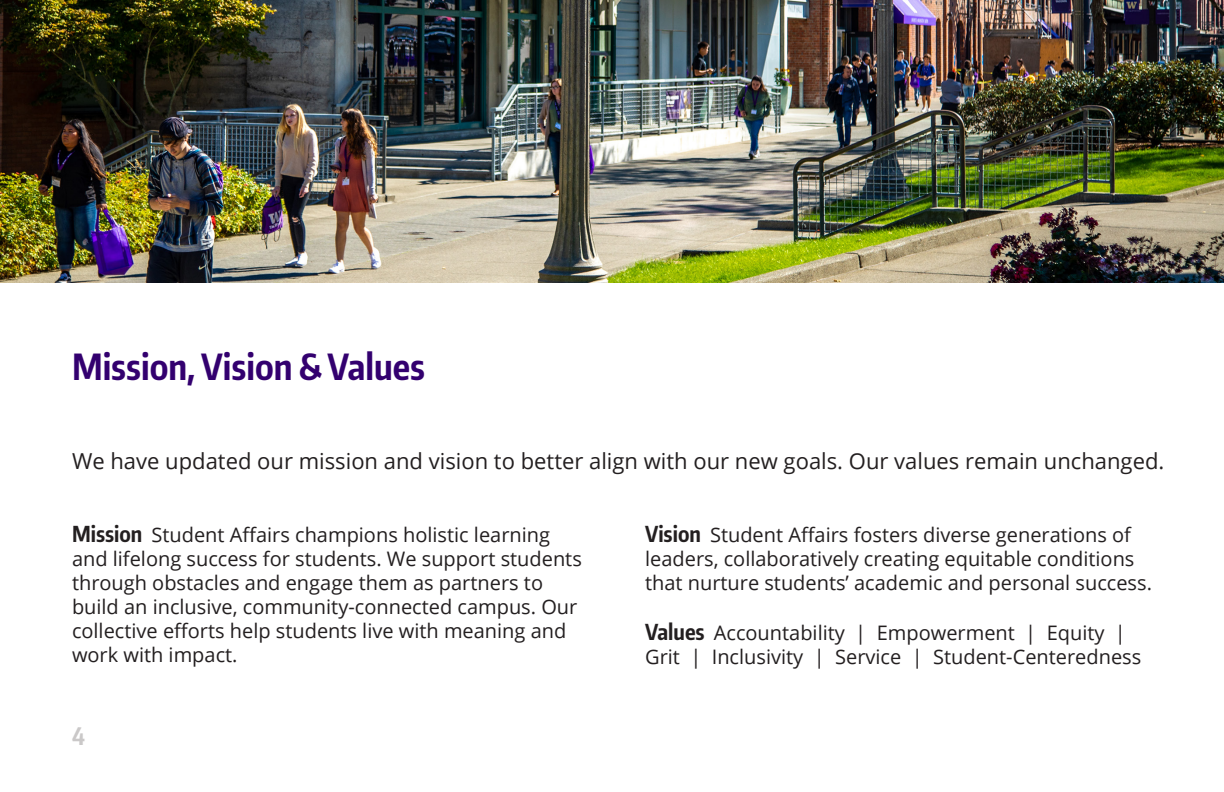
<style>
.page{position:relative;width:1224px;height:792px;background:#fff}
.page>*{position:absolute;margin:0;border:0;box-sizing:border-box;transform-origin:0 0}
.t1{font:700 36px "Encode Sans Compressed";color:#33006f}
.t2{font:700 24px "Encode Sans Compressed";color:#cac8c8}
.t3{font:22px "Open Sans";color:#231f20}
.t4{font:20px/24px "Open Sans";color:#231f20}
.s1{font-family:"Encode Sans Compressed";font-weight:700;font-size:22px}
</style>
<div class="page">
<img style="left:0;top:0;width:1224px;height:282px">
<p class="t1" style="left:72px;top:343px;width:355px">Mission, Vision &amp; Values</p>
<p class="t3" style="left:72px;top:446px;width:1094px">We have updated our mission and vision to better align with our new goals. Our values remain unchanged.</p>
<p class="t4" style="left:72px;top:522px;width:511px"><span class="s1">Mission</span> Student Affairs champions holistic learning and lifelong success for students. We support students through obstacles and engage them as partners to build an inclusive, community-connected campus. Our collective efforts help students live with meaning and work with impact.</p>
<p class="t4" style="left:645px;top:522px;width:508px"><span class="s1">Vision</span> Student Affairs fosters diverse generations of leaders, collaboratively creating equitable conditions that nurture students’ academic and personal success.</p>
<p class="t4" style="left:645px;top:620px;width:498px"><span class="s1">Values</span> Accountability | Empowerment | Equity |<br>Grit | Inclusivity | Service | Student-Centeredness</p>
<p class="t2" style="left:72px;top:720px;width:14px">4</p>
</div>
